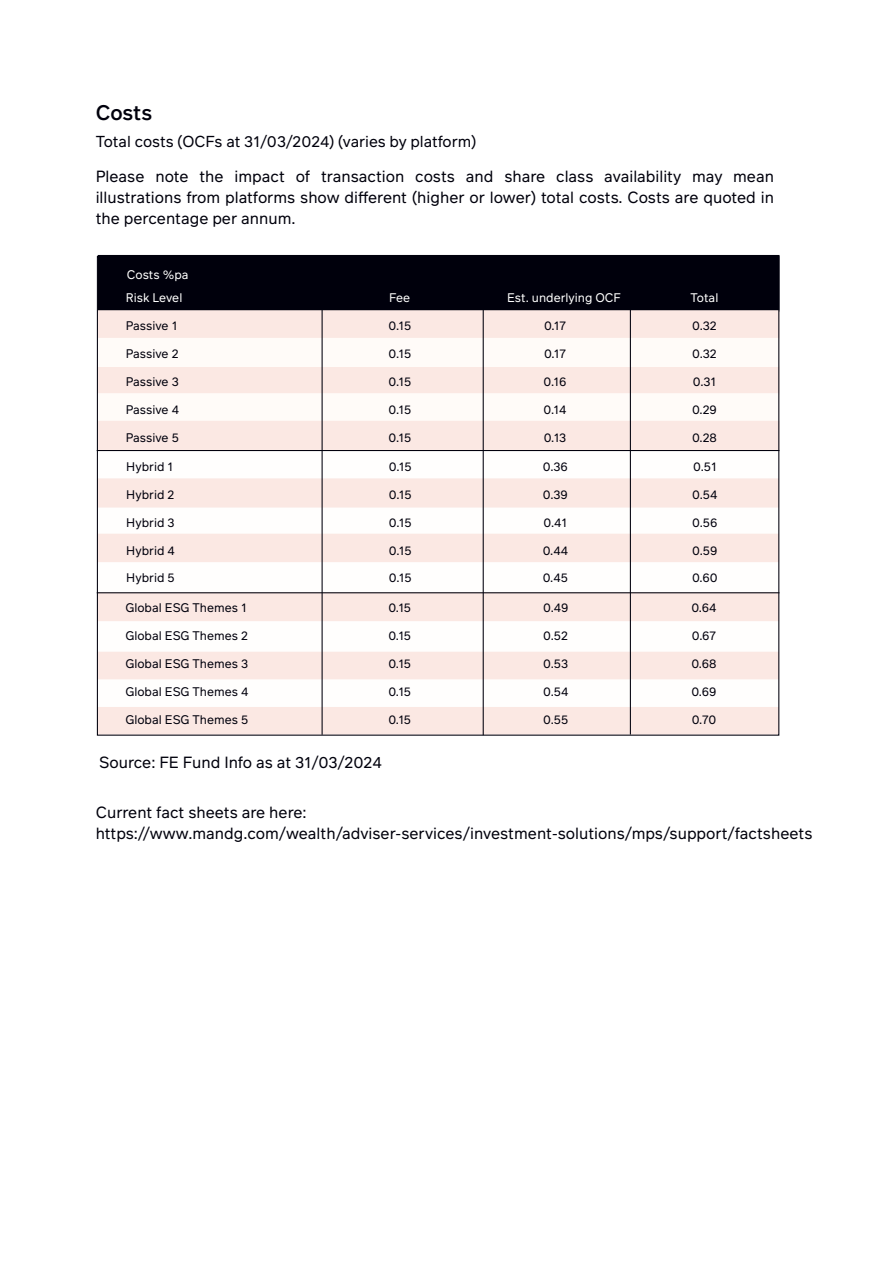
<style>
.page{position:relative;width:893px;height:1263px;background:#fff}
.page>*{position:absolute;margin:0;border:0;box-sizing:border-box;transform-origin:0 0}
.t1{font:500 20.55px "Infra";letter-spacing:-.005em;color:#00000c}
.t2{font:15.75px/21px "Infra";color:#00000c;text-align:justify}
.t3{font:15.45px "Infra";color:#00000c}
.t4{font:12.15px "Infra";color:#00000c}
.t5{font:12.15px "Infra";color:#fff}
</style>
<div class="page">
<div style="left:98px;top:706px;width:680px;height:28px;background:#fbe8e3"></div>
<div style="left:97px;top:678px;width:682px;height:29px;border:2px solid #fffefd"></div>
<div style="left:98px;top:651px;width:680px;height:28px;background:#fbe8e3"></div>
<div style="left:97px;top:622px;width:682px;height:30px;border:2px solid #fffefd"></div>
<div style="left:98px;top:593px;width:680px;height:27px;background:#fbe8e3"></div>
<div style="left:97px;top:592px;width:682px;height:29px;border:2px solid #fbe8e3"></div>
<div style="left:97px;top:451px;width:682px;height:29px;border:2px solid #fffefd"></div>
<div style="left:97px;top:506px;width:682px;height:29px;border:2px solid #fffefd"></div>
<div style="left:98px;top:534px;width:680px;height:28px;background:#fbe8e3"></div>
<div style="left:98px;top:479px;width:680px;height:28px;background:#fbe8e3"></div>
<div style="left:97px;top:478px;width:682px;height:29px;border:2px solid #fbe8e3"></div>
<div style="left:98px;top:256px;width:681px;height:55px;background:#00000c"></div>
<div style="left:98px;top:255px;width:681px;height:57px;border:2px solid #00000c"></div>
<div style="left:98px;top:311px;width:681px;height:28px;background:#fbe8e3"></div>
<div style="left:98px;top:310px;width:681px;height:29px;border:2px solid #fbe8e3"></div>
<div style="left:98px;top:366px;width:681px;height:28px;background:#fbe8e3"></div>
<div style="left:98px;top:394px;width:681px;height:28px;background:#fffbf8"></div>
<div style="left:98px;top:393px;width:681px;height:29px;border:2px solid #fffbf8"></div>
<div style="left:98px;top:422px;width:681px;height:27px;background:#fbe8e3"></div>
<div style="left:98px;top:421px;width:681px;height:29px;border:2px solid #fbe8e3"></div>
<div style="left:98px;top:339px;width:681px;height:27px;background:#fffbf8"></div>
<div style="left:98px;top:338px;width:681px;height:29px;border:2px solid #fffbf8"></div>
<hr style="left:322px;top:258px;width:1px;height:477px;background:#00000c">
<hr style="left:483px;top:259px;width:1px;height:476px;background:#00000c">
<hr style="left:630px;top:262px;width:1px;height:472px;background:#00000c">
<hr style="left:97px;top:450px;width:682px;height:1px;background:#00000c">
<hr style="left:97px;top:592px;width:682px;height:1px;background:#00000c">
<h1 class="t1" style="left:96px;top:97px;width:58px">Costs</h1>
<p class="t3" style="left:96px;top:130px;width:382px">Total costs (OCFs at 31/03/2024) (varies by platform)</p>
<p class="t2" style="left:96px;top:165px;width:680px">Please note the impact of transaction costs and share class availability may mean illustrations from platforms show different (higher or lower) total costs. Costs are quoted in the percentage per annum.</p>
<p class="t5" style="left:127px;top:265px;width:63px">Costs %pa</p>
<p class="t5" style="left:126px;top:288px;width:58px">Risk Level</p>
<p class="t5" style="left:389px;top:288px;width:23px">Fee</p>
<p class="t5" style="left:507px;top:288px;width:115px">Est. underlying OCF</p>
<p class="t5" style="left:691px;top:288px;width:29px">Total</p>
<p class="t4" style="left:126px;top:316px;width:53px">Passive 1</p>
<p class="t4" style="left:389px;top:316px;width:24px">0.15</p>
<p class="t4" style="left:544px;top:316px;width:23px">0.17</p>
<p class="t4" style="left:692px;top:316px;width:26px">0.32</p>
<p class="t4" style="left:126px;top:344px;width:54px">Passive 2</p>
<p class="t4" style="left:389px;top:344px;width:24px">0.15</p>
<p class="t4" style="left:544px;top:344px;width:23px">0.17</p>
<p class="t4" style="left:692px;top:344px;width:26px">0.32</p>
<p class="t4" style="left:126px;top:372px;width:54px">Passive 3</p>
<p class="t4" style="left:389px;top:372px;width:24px">0.15</p>
<p class="t4" style="left:544px;top:372px;width:24px">0.16</p>
<p class="t4" style="left:693px;top:372px;width:25px">0.31</p>
<p class="t4" style="left:126px;top:400px;width:55px">Passive 4</p>
<p class="t4" style="left:389px;top:400px;width:24px">0.15</p>
<p class="t4" style="left:544px;top:400px;width:24px">0.14</p>
<p class="t4" style="left:692px;top:400px;width:26px">0.29</p>
<p class="t4" style="left:126px;top:428px;width:54px">Passive 5</p>
<p class="t4" style="left:389px;top:428px;width:24px">0.15</p>
<p class="t4" style="left:544px;top:428px;width:24px">0.13</p>
<p class="t4" style="left:692px;top:428px;width:26px">0.28</p>
<p class="t4" style="left:126px;top:457px;width:48px">Hybrid 1</p>
<p class="t4" style="left:389px;top:457px;width:24px">0.15</p>
<p class="t4" style="left:543px;top:457px;width:27px">0.36</p>
<p class="t4" style="left:693px;top:457px;width:25px">0.51</p>
<p class="t4" style="left:126px;top:485px;width:50px">Hybrid 2</p>
<p class="t4" style="left:389px;top:485px;width:24px">0.15</p>
<p class="t4" style="left:543px;top:485px;width:27px">0.39</p>
<p class="t4" style="left:692px;top:485px;width:27px">0.54</p>
<p class="t4" style="left:126px;top:513px;width:50px">Hybrid 3</p>
<p class="t4" style="left:389px;top:513px;width:24px">0.15</p>
<p class="t4" style="left:544px;top:513px;width:25px">0.41</p>
<p class="t4" style="left:692px;top:513px;width:27px">0.56</p>
<p class="t4" style="left:126px;top:541px;width:50px">Hybrid 4</p>
<p class="t4" style="left:389px;top:541px;width:24px">0.15</p>
<p class="t4" style="left:543px;top:541px;width:27px">0.44</p>
<p class="t4" style="left:692px;top:541px;width:27px">0.59</p>
<p class="t4" style="left:126px;top:569px;width:50px">Hybrid 5</p>
<p class="t4" style="left:389px;top:569px;width:24px">0.15</p>
<p class="t4" style="left:543px;top:569px;width:27px">0.45</p>
<p class="t4" style="left:692px;top:569px;width:27px">0.60</p>
<p class="t4" style="left:125px;top:599px;width:123px">Global ESG Themes 1</p>
<p class="t4" style="left:388px;top:599px;width:24px">0.15</p>
<p class="t4" style="left:543px;top:599px;width:27px">0.49</p>
<p class="t4" style="left:691px;top:599px;width:27px">0.64</p>
<p class="t4" style="left:125px;top:627px;width:124px">Global ESG Themes 2</p>
<p class="t4" style="left:388px;top:627px;width:24px">0.15</p>
<p class="t4" style="left:543px;top:627px;width:26px">0.52</p>
<p class="t4" style="left:692px;top:627px;width:26px">0.67</p>
<p class="t4" style="left:125px;top:655px;width:124px">Global ESG Themes 3</p>
<p class="t4" style="left:388px;top:655px;width:24px">0.15</p>
<p class="t4" style="left:543px;top:655px;width:26px">0.53</p>
<p class="t4" style="left:691px;top:655px;width:27px">0.68</p>
<p class="t4" style="left:125px;top:683px;width:124px">Global ESG Themes 4</p>
<p class="t4" style="left:388px;top:683px;width:24px">0.15</p>
<p class="t4" style="left:543px;top:683px;width:27px">0.54</p>
<p class="t4" style="left:691px;top:683px;width:27px">0.69</p>
<p class="t4" style="left:125px;top:711px;width:124px">Global ESG Themes 5</p>
<p class="t4" style="left:388px;top:711px;width:24px">0.15</p>
<p class="t4" style="left:543px;top:711px;width:27px">0.55</p>
<p class="t4" style="left:692px;top:711px;width:26px">0.70</p>
<p class="t2" style="left:99px;top:751px;width:284px">Source: FE Fund Info as at 31/03/2024</p>
<p class="t2" style="left:96px;top:801px;width:718px">Current fact sheets are here: https://www.mandg.com/wealth/adviser-services/investment-solutions/mps/support/factsheets</p>
</div>
